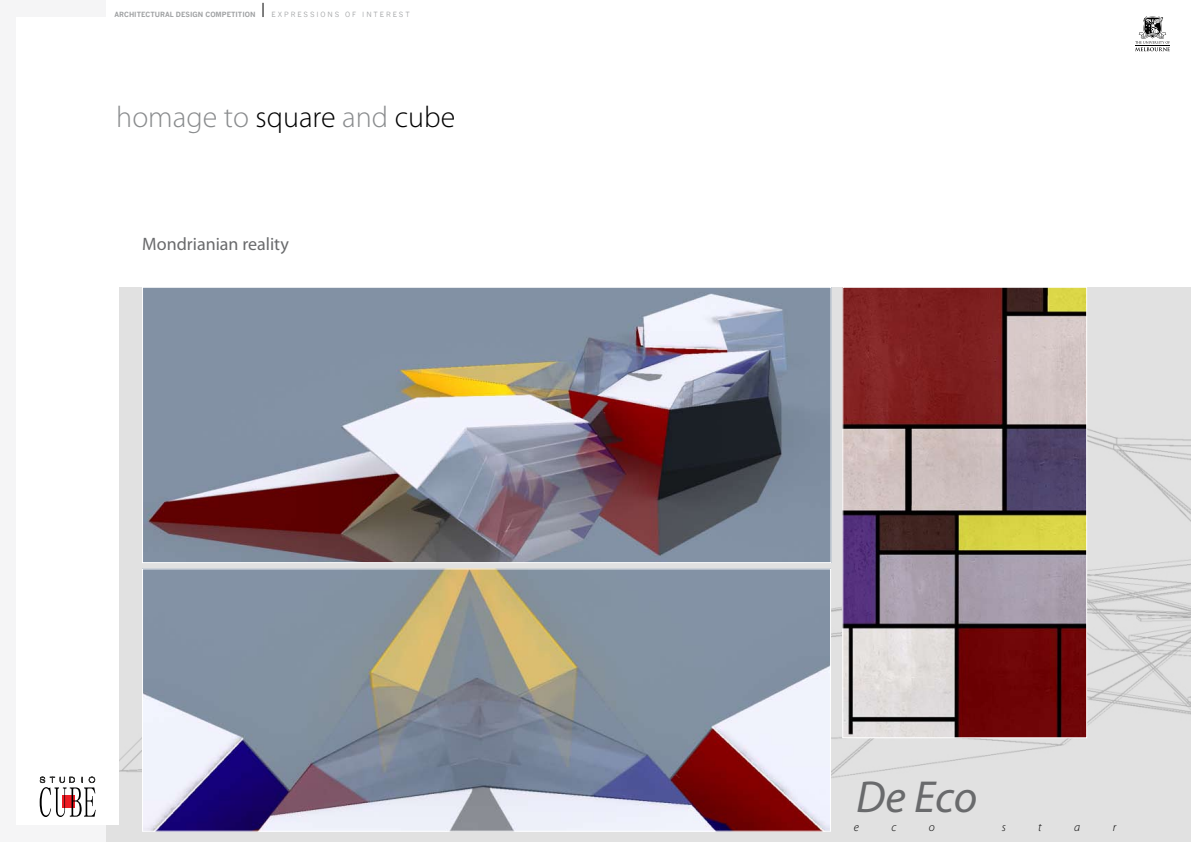
<style>
.page{position:relative;width:1191px;height:842px;background:#fff}
.page>*{position:absolute;margin:0;border:0;box-sizing:border-box;transform-origin:0 0}
.t1{font:italic 45px "Myriad Pro";color:#696a6c}
.t2{font:300 30px "Myriad Pro";color:#8a8c8e}
.t3{font:18px "Myriad Pro";color:#696a6c}
.t4{font:italic 300 12px "Myriad Pro";color:#000}
.t5{font:700 7px "News Gothic";color:#9d9fa1}
.t6{font:7px "News Gothic";letter-spacing:.27em;color:#9d9fa1}
.s1{color:#000}
</style>
<div class="page">
<img style="left:106px;top:287px;width:1085px;height:555px">
<div style="left:0;top:0;width:106px;height:842px;background:#f5f5f6"></div>
<div style="left:17px;top:17px;width:102px;height:808px;background:#fff"></div>
<svg style="left:263px;top:3px;width:1px;height:14px"></svg>
<svg style="left:40px;top:777px;width:56px;height:40px"></svg>
<svg style="left:1135px;top:16px;width:34px;height:35px"></svg>
<img style="left:144px;top:289px;width:685px;height:272px">
<div style="left:142px;top:287px;width:689px;height:276px;border:1px solid #fff"></div>
<img style="left:144px;top:571px;width:685px;height:258px">
<div style="left:142px;top:569px;width:689px;height:262px;border:1px solid #fff"></div>
<img style="left:844px;top:289px;width:241px;height:447px">
<div style="left:842px;top:287px;width:245px;height:451px;border:1px solid #fff"></div>
<p class="t5" style="left:115px;top:10px;width:142px">ARCHITECTURAL DESIGN COMPETITION</p>
<p class="t6" style="left:271px;top:10px;width:140px">EXPRESSIONS OF INTEREST</p>
<h2 class="t2" style="left:116px;top:99px;width:340px">homage to <span class="s1">square</span> and <span class="s1">cube</span></h2>
<h3 class="t3" style="left:142px;top:233px;width:148px">Mondrianian reality</h3>
<h1 class="t1" style="left:856px;top:769px;width:123px">De Eco</h1>
<h3 class="t4" style="left:854px;top:819px;width:7px">e</h3>
<h3 class="t4" style="left:891px;top:819px;width:6px">c</h3>
<h3 class="t4" style="left:928px;top:819px;width:7px">o</h3>
<h3 class="t4" style="left:1001px;top:819px;width:6px">s</h3>
<h3 class="t4" style="left:1038px;top:819px;width:5px">t</h3>
<h3 class="t4" style="left:1074px;top:819px;width:8px">a</h3>
<h3 class="t4" style="left:1112px;top:819px;width:5px">r</h3>
</div>
